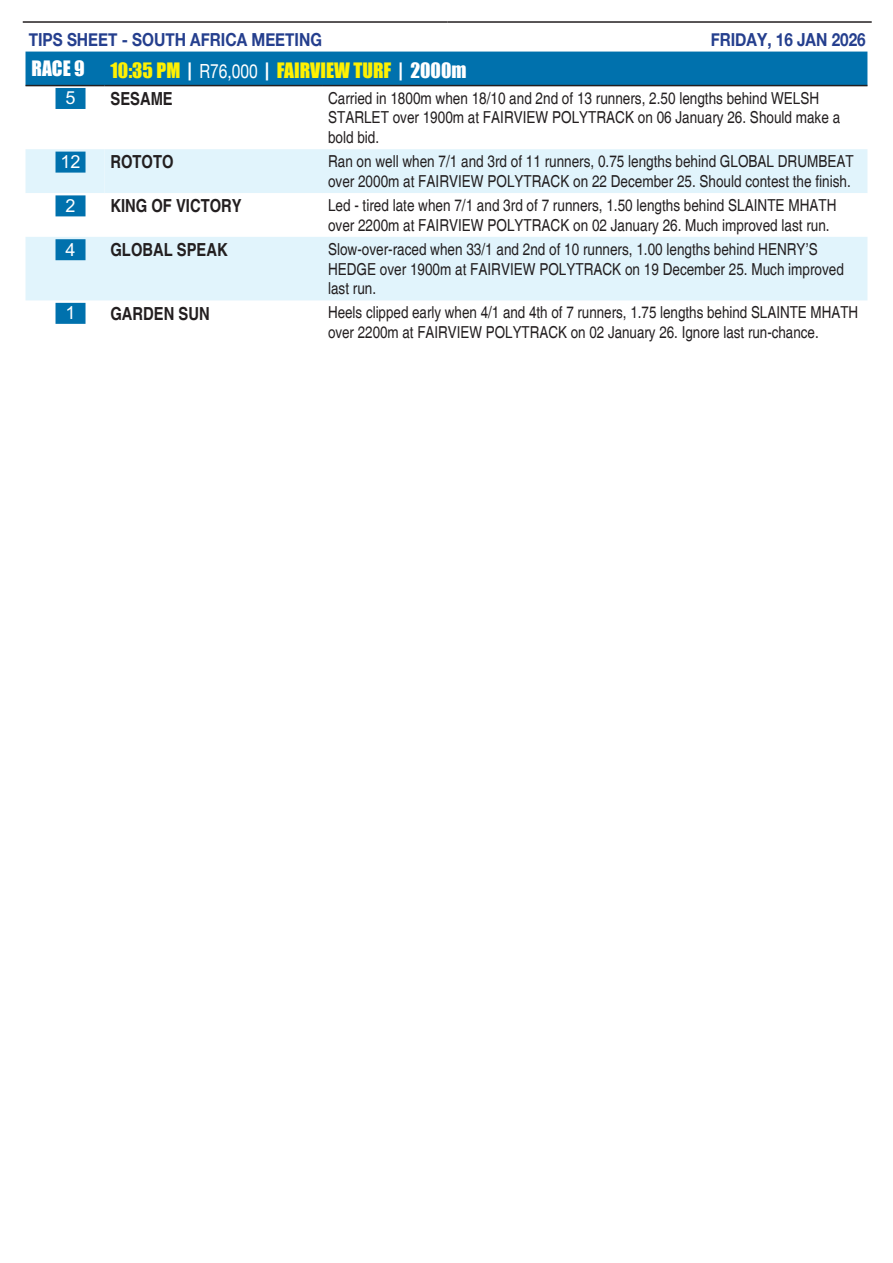
<style>
.page{position:relative;width:893px;height:1263px;background:#fff}
.page>*{position:absolute;margin:0;border:0;box-sizing:border-box;transform-origin:0 0}
.Tips-Analysis-Header{font:19.5px "Impact";color:#fff101}
.Tips-Analysis-Header-2{font:19.5px "Impact";color:#fff}
.t1{font:700 condensed 18px "Helvetica";color:#231f20}
.t2{font:700 18px "Helvetica Neue";color:#253f8e;scale:.85 1}
.Tips-Num{font:700 18px "M Hei HK";color:#fff}
.Tips-Analysis-Body{font:condensed 16.5px/19.8px "Helvetica";color:#231f20}
.s1{color:#fff}
.s2{font-family:"Helvetica Neue";color:#fff}
</style>
<div class="page">
<hr style="left:23px;top:21px;width:424px;height:2px;background:#231f20">
<hr style="left:447px;top:21px;width:425px;height:2px;background:#231f20">
<div style="left:26px;top:52px;width:841px;height:33px;background:#0071ad"></div>
<svg style="left:26px;top:149px;width:841px;height:151px;fill:#e1f4fc"></svg>
<hr style="left:26px;top:85px;width:78px;height:1px;background:#231f20">
<hr style="left:104px;top:85px;width:218px;height:1px;background:#231f20">
<hr style="left:322px;top:85px;width:545px;height:1px;background:#231f20">
<div style="left:56px;top:88px;width:30px;height:21px;background:#0071ad"></div>
<div style="left:56px;top:152px;width:30px;height:21px;background:#0071ad"></div>
<div style="left:56px;top:195px;width:30px;height:21px;background:#0071ad"></div>
<div style="left:56px;top:239px;width:30px;height:21px;background:#0071ad"></div>
<div style="left:56px;top:303px;width:30px;height:21px;background:#0071ad"></div>
<p class="t2" style="left:29px;top:28px;width:346px">TIPS SHEET - SOUTH AFRICA MEETING</p>
<p class="t2" style="left:711px;top:28px;width:184px">FRIDAY, 16 JAN 2026</p>
<p class="Tips-Analysis-Header-2" style="left:32px;top:53px;width:55px">RACE 9</p>
<p class="Tips-Analysis-Header" style="left:110px;top:55px;width:358px">10:35 PM <span class="s1">|</span> <span class="s2">R76,000</span> <span class="s1">|</span> FAIRVIEW TURF <span class="s1">| 2000m</span></p>
<p class="Tips-Num" style="left:66px;top:85px;width:12px">5</p>
<p class="t1" style="left:110px;top:87px;width:64px">SESAME</p>
<p class="Tips-Analysis-Body" style="left:328px;top:88px;width:514px">Carried in 1800m when 18/10 and 2nd of 13 runners, 2.50 lengths behind WELSH<br>STARLET over 1900m at FAIRVIEW POLYTRACK on 06 January 26. Should make a bold bid.</p>
<p class="Tips-Num" style="left:60px;top:148px;width:22px">12</p>
<p class="t1" style="left:110px;top:151px;width:65px">ROTOTO</p>
<p class="Tips-Analysis-Body" style="left:328px;top:152px;width:527px">Ran on well when 7/1 and 3rd of 11 runners, 0.75 lengths behind GLOBAL DRUMBEAT over 2000m at FAIRVIEW POLYTRACK on 22 December 25. Should contest the finish.</p>
<p class="Tips-Num" style="left:66px;top:192px;width:12px">2</p>
<p class="t1" style="left:110px;top:195px;width:133px">KING OF VICTORY</p>
<p class="Tips-Analysis-Body" style="left:328px;top:195px;width:510px">Led - tired late when 7/1 and 3rd of 7 runners, 1.50 lengths behind SLAINTE MHATH over 2200m at FAIRVIEW POLYTRACK on 02 January 26. Much improved last run.</p>
<p class="Tips-Num" style="left:66px;top:236px;width:12px">4</p>
<p class="t1" style="left:110px;top:239px;width:119px">GLOBAL SPEAK</p>
<p class="Tips-Analysis-Body" style="left:328px;top:239px;width:517px">Slow-over-raced when 33/1 and 2nd of 10 runners, 1.00 lengths behind HENRY’S<br>HEDGE over 1900m at FAIRVIEW POLYTRACK on 19 December 25. Much improved last run.</p>
<p class="Tips-Num" style="left:66px;top:300px;width:12px">1</p>
<p class="t1" style="left:110px;top:302px;width:101px">GARDEN SUN</p>
<p class="Tips-Analysis-Body" style="left:328px;top:303px;width:532px">Heels clipped early when 4/1 and 4th of 7 runners, 1.75 lengths behind SLAINTE MHATH over 2200m at FAIRVIEW POLYTRACK on 02 January 26. Ignore last run-chance.</p>
</div>
